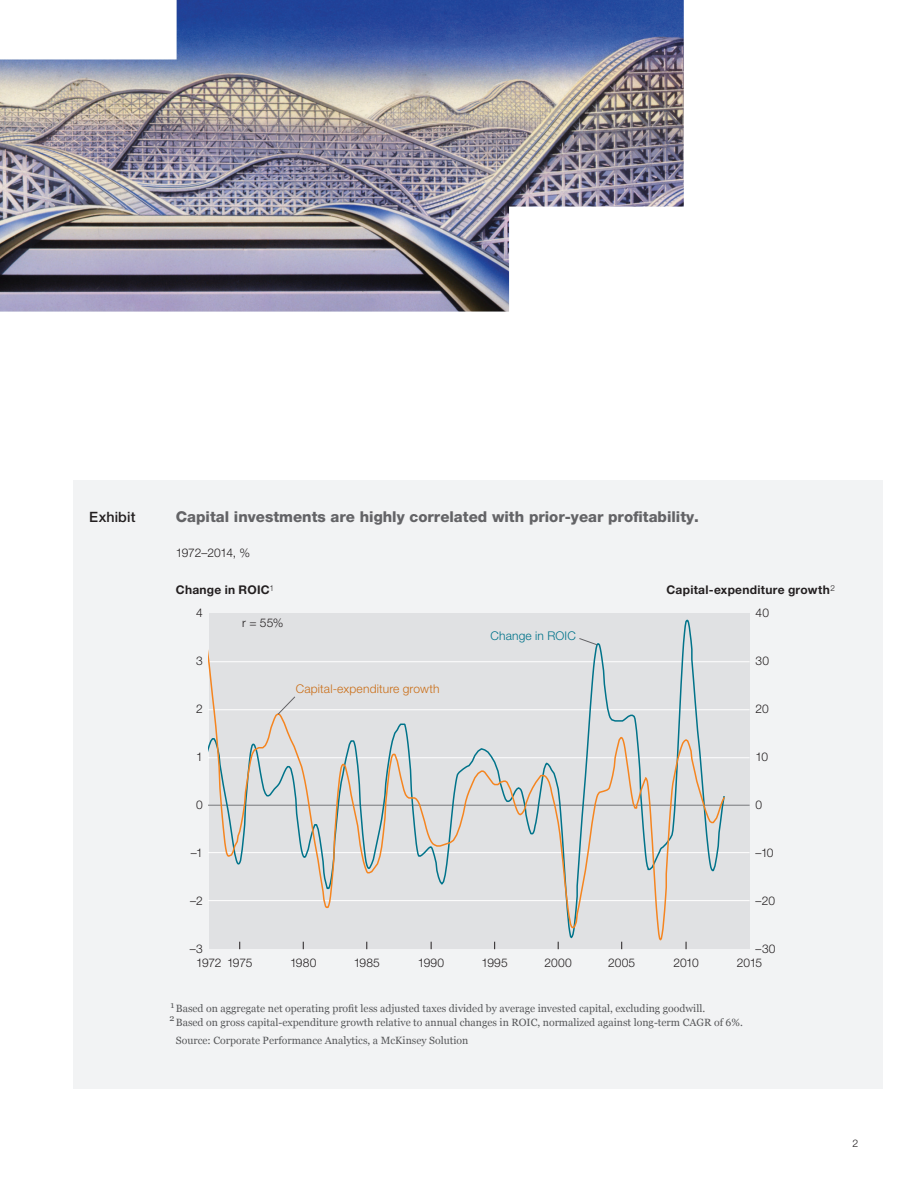
<style>
.page{position:relative;width:918px;height:1188px;background:#fff}
.page>*{position:absolute;margin:0;border:0;box-sizing:border-box;transform-origin:0 0}
.t1{font:800 15px "Helvetica Neue LT Std";color:#636366}
.t2{font:500 14.25px "Helvetica Neue LT Std";letter-spacing:.01em;color:#231f20}
.t3{font:300 12px "Helvetica Neue LT Std";color:#231f20}
.t4{font:700 12px "Helvetica Neue LT Std";letter-spacing:.025em;color:#231f20}
.t5{font:300 12px "Helvetica Neue LT Std";letter-spacing:.015em;color:#ca6e17}
.t6{font:300 12px "Helvetica Neue LT Std";letter-spacing:-.025em;color:#231f20}
.t7{font:300 12px "Helvetica Neue LT Std";letter-spacing:.015em;color:#00738a}
.t8{font:10.5px/13.5px "Georgia";color:#57585a}
.t9{font:300 10.5px "Helvetica Neue LT Std";color:#231f20}
</style>
<div class="page">
<div style="left:73px;top:480px;width:810px;height:609px;background:#f2f3f4"></div>
<div style="left:209px;top:613px;width:541px;height:336px;background:#e0e1e3"></div>
<hr style="left:209px;top:757px;width:541px;height:1px;background:#fff">
<hr style="left:209px;top:852px;width:541px;height:1px;background:#fff">
<hr style="left:209px;top:900px;width:541px;height:1px;background:#fff">
<hr style="left:209px;top:709px;width:541px;height:1px;background:#fff">
<hr style="left:209px;top:661px;width:541px;height:1px;background:#fff">
<hr style="left:209px;top:805px;width:541px;height:1px;background:#76787b">
<svg style="left:209px;top:626px;width:517px;height:316px"></svg>
<svg style="left:277px;top:696px;width:18px;height:19px"></svg>
<svg style="left:579px;top:638px;width:19px;height:7px"></svg>
<img style="left:0;top:0;width:684px;height:312px">
<h2 class="t2" style="left:89px;top:508px;width:48px">Exhibit</h2>
<h1 class="t1" style="left:176px;top:507px;width:525px">Capital investments are highly correlated with prior-year profitability.</h1>
<p class="t6" style="left:176px;top:546px;width:76px">1972–2014, %</p>
<p class="t4" style="left:176px;top:583px;width:100px">Change in ROIC<sup>1</sup></p>
<p class="t4" style="left:666px;top:583px;width:170px">Capital-expenditure growth<sup>2</sup></p>
<p class="t3" style="left:196px;top:606px;width:8px">4</p>
<p class="t3" style="left:242px;top:616px;width:43px">r = 55%</p>
<p class="t3" style="left:756px;top:606px;width:15px">40</p>
<p class="t7" style="left:490px;top:628px;width:87px">Change in ROIC</p>
<p class="t3" style="left:196px;top:654px;width:8px">3</p>
<p class="t3" style="left:196px;top:702px;width:8px">2</p>
<p class="t5" style="left:296px;top:681px;width:145px">Capital-expenditure growth</p>
<p class="t3" style="left:756px;top:654px;width:15px">30</p>
<p class="t3" style="left:756px;top:702px;width:15px">20</p>
<p class="t3" style="left:196px;top:750px;width:8px">1</p>
<p class="t3" style="left:756px;top:750px;width:14px">10</p>
<p class="t3" style="left:196px;top:798px;width:8px">0</p>
<p class="t3" style="left:756px;top:798px;width:8px">0</p>
<p class="t3" style="left:191px;top:846px;width:14px">–1</p>
<p class="t3" style="left:756px;top:846px;width:19px">–10</p>
<p class="t3" style="left:190px;top:894px;width:14px">–2</p>
<p class="t3" style="left:756px;top:894px;width:21px">–20</p>
<p class="t3" style="left:190px;top:942px;width:15px">–3</p>
<p class="t3" style="left:756px;top:942px;width:21px">–30</p>
<p class="t6" style="left:196px;top:955px;width:58px">1972 1975</p>
<p class="t3" style="left:290px;top:955px;width:28px">1980</p>
<p class="t3" style="left:354px;top:955px;width:28px">1985</p>
<p class="t3" style="left:418px;top:955px;width:28px">1990</p>
<p class="t3" style="left:482px;top:955px;width:28px">1995</p>
<p class="t3" style="left:545px;top:955px;width:29px">2000</p>
<p class="t3" style="left:608px;top:955px;width:29px">2005</p>
<p class="t3" style="left:673px;top:955px;width:27px">2010</p>
<p class="t3" style="left:737px;top:955px;width:27px">2015</p>
<p class="t8" style="left:169px;top:1001px;width:575px"><sup>1</sup> Based on aggregate net operating profit less adjusted taxes divided by average invested capital, excluding goodwill.<br><sup>2</sup> Based on gross capital-expenditure growth relative to annual changes in ROIC, normalized against long-term CAGR of 6%.</p>
<p class="t8" style="left:176px;top:1033px;width:294px">Source: Corporate Performance Analytics, a McKinsey Solution</p>
<p class="t9" style="left:853px;top:1137px;width:7px">2</p>
</div>
